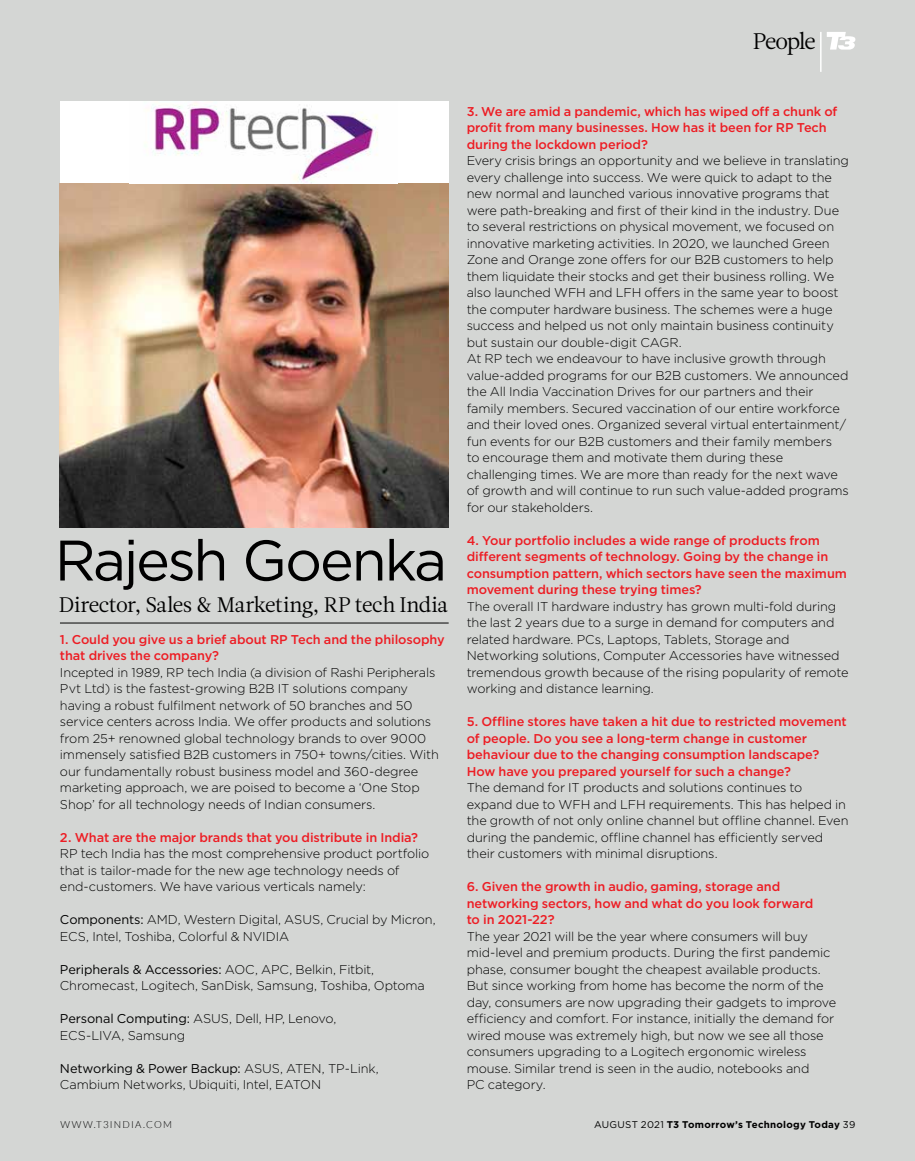
<style>
.page{position:relative;width:915px;height:1161px;background:#fff}
.page>*{position:absolute;margin:0;border:0;box-sizing:border-box;transform-origin:0 0}
.t1{font:57px "Gotham";letter-spacing:-.04em;color:#000}
.t2{font:22.5px "Leitura News Roman 1";letter-spacing:-.055em;color:#000}
.t3{font:21px "Leitura News Roman 1";letter-spacing:-.02em;color:#000}
.t4{font:300 12.75px/16.5px "Gotham";letter-spacing:-.01em;color:#000}
.t5{font:500 12.75px/16.5px "Gotham";letter-spacing:-.005em;color:#ed1d24}
.t6{font:700 9.75px "Gotham";letter-spacing:.025em;color:#000}
.t7{font:300 9.75px "Lato";letter-spacing:.125em;color:#000}
.s1{font-weight:400}
</style>
<div class="page">
<div style="left:0;top:0;width:914px;height:1161px;background:#d4d6d4"></div>
<svg style="left:827px;top:32px;width:28px;height:18px"></svg>
<hr style="left:819px;top:32px;width:2px;height:40px;background:#fff">
<img style="left:60px;top:184px;width:388px;height:343px">
<hr style="left:60px;top:623px;width:388px;height:1px;background:#000">
<div style="left:60px;top:102px;width:388px;height:81px;background:#fff"></div>
<img style="left:151px;top:103px;width:227px;height:80px">
<h2 class="t2" style="left:752px;top:26px;width:64px">People</h2>
<h1 class="t1" style="left:55px;top:524px;width:394px">Rajesh Goenka</h1>
<h3 class="t3" style="left:59px;top:590px;width:390px">Director, Sales &amp; Marketing, RP tech India</h3>
<p class="t5" style="left:60px;top:630px;width:386px">1. Could you give us a brief about RP Tech and the philosophy that drives the company?</p>
<p class="t4" style="left:60px;top:663px;width:380px">Incepted in 1989, RP tech India (a division of Rashi Peripherals Pvt Ltd) is the fastest-growing B2B IT solutions company having a robust fulfilment network of 50 branches and 50 service centers across India. We offer products and solutions from 25+ renowned global technology brands to over 9000 immensely satisfied B2B customers in 750+ towns/cities. With our fundamentally robust business model and 360-degree marketing approach, we are poised to become a ‘One Stop Shop’ for all technology needs of Indian consumers.</p>
<p class="t5" style="left:60px;top:828px;width:359px">2. What are the major brands that you distribute in India?</p>
<p class="t4" style="left:60px;top:845px;width:371px">RP tech India has the most comprehensive product portfolio that is tailor-made for the new age technology needs of end-customers. We have various verticals namely:</p>
<p class="t4" style="left:60px;top:911px;width:377px"><span class="s1">Components:</span> AMD, Western Digital, ASUS, Crucial by Micron,<br>ECS, Intel, Toshiba, Colorful &amp; NVIDIA</p>
<p class="t4" style="left:60px;top:960px;width:366px"><span class="s1">Peripherals &amp; Accessories:</span> AOC, APC, Belkin, Fitbit,<br>Chromecast, Logitech, SanDisk, Samsung, Toshiba, Optoma</p>
<p class="t4" style="left:60px;top:1010px;width:278px"><span class="s1">Personal Computing:</span> ASUS, Dell, HP, Lenovo,<br>ECS-LIVA, Samsung</p>
<p class="t4" style="left:60px;top:1059px;width:320px"><span class="s1">Networking &amp; Power Backup:</span> ASUS, ATEN, TP-Link,<br>Cambium Networks, Ubiquiti, Intel, EATON</p>
<p class="t5" style="left:466px;top:102px;width:372px">3. We are amid a pandemic, which has wiped off a chunk of profit from many businesses. How has it been for RP Tech during the lockdown period?</p>
<p class="t4" style="left:466px;top:152px;width:383px">Every crisis brings an opportunity and we believe in translating every challenge into success. We were quick to adapt to the new normal and launched various innovative programs that were path-breaking and first of their kind in the industry. Due to several restrictions on physical movement, we focused on innovative marketing activities. In 2020, we launched Green Zone and Orange zone offers for our B2B customers to help them liquidate their stocks and get their business rolling. We also launched WFH and LFH offers in the same year to boost the computer hardware business. The schemes were a huge success and helped us not only maintain business continuity but sustain our double-digit CAGR.<br>At RP tech we endeavour to have inclusive growth through value-added programs for our B2B customers. We announced the All India Vaccination Drives for our partners and their family members. Secured vaccination of our entire workforce and their loved ones. Organized several virtual entertainment/ fun events for our B2B customers and their family members<br>to encourage them and motivate them during these challenging times. We are more than ready for the next wave of growth and will continue to run such value-added programs for our stakeholders.</p>
<p class="t5" style="left:466px;top:531px;width:381px">4. Your portfolio includes a wide range of products from different segments of technology. Going by the change in consumption pattern, which sectors have seen the maximum movement during these trying times?</p>
<p class="t4" style="left:466px;top:597px;width:383px">The overall IT hardware industry has grown multi-fold during the last 2 years due to a surge in demand for computers and related hardware. PCs, Laptops, Tablets, Storage and Networking solutions, Computer Accessories have witnessed tremendous growth because of the rising popularity of remote working and distance learning.</p>
<p class="t5" style="left:466px;top:713px;width:381px">5. Offline stores have taken a hit due to restricted movement of people. Do you see a long-term change in customer behaviour due to the changing consumption landscape?<br>How have you prepared yourself for such a change?</p>
<p class="t4" style="left:466px;top:779px;width:383px">The demand for IT products and solutions continues to expand due to WFH and LFH requirements. This has helped in the growth of not only online channel but offline channel. Even during the pandemic, offline channel has efficiently served their customers with minimal disruptions.</p>
<p class="t5" style="left:466px;top:878px;width:348px">6. Given the growth in audio, gaming, storage and networking sectors, how and what do you look forward to in 2021-22?</p>
<p class="t4" style="left:466px;top:927px;width:371px">The year 2021 will be the year where consumers will buy mid-level and premium products. During the first pandemic phase, consumer bought the cheapest available products.<br>But since working from home has become the norm of the day, consumers are now upgrading their gadgets to improve efficiency and comfort. For instance, initially the demand for wired mouse was extremely high, but now we see all those consumers upgrading to a Logitech ergonomic wireless mouse. Similar trend is seen in the audio, notebooks and<br>PC category.</p>
<p class="t7" style="left:60px;top:1120px;width:113px">WWW.T3INDIA.COM</p>
<p class="t6" style="left:594px;top:1119px;width:263px"><span class="s1">AUGUST 2021</span> T3 Tomorrow’s Technology Today <span class="s1">39</span></p>
</div>
